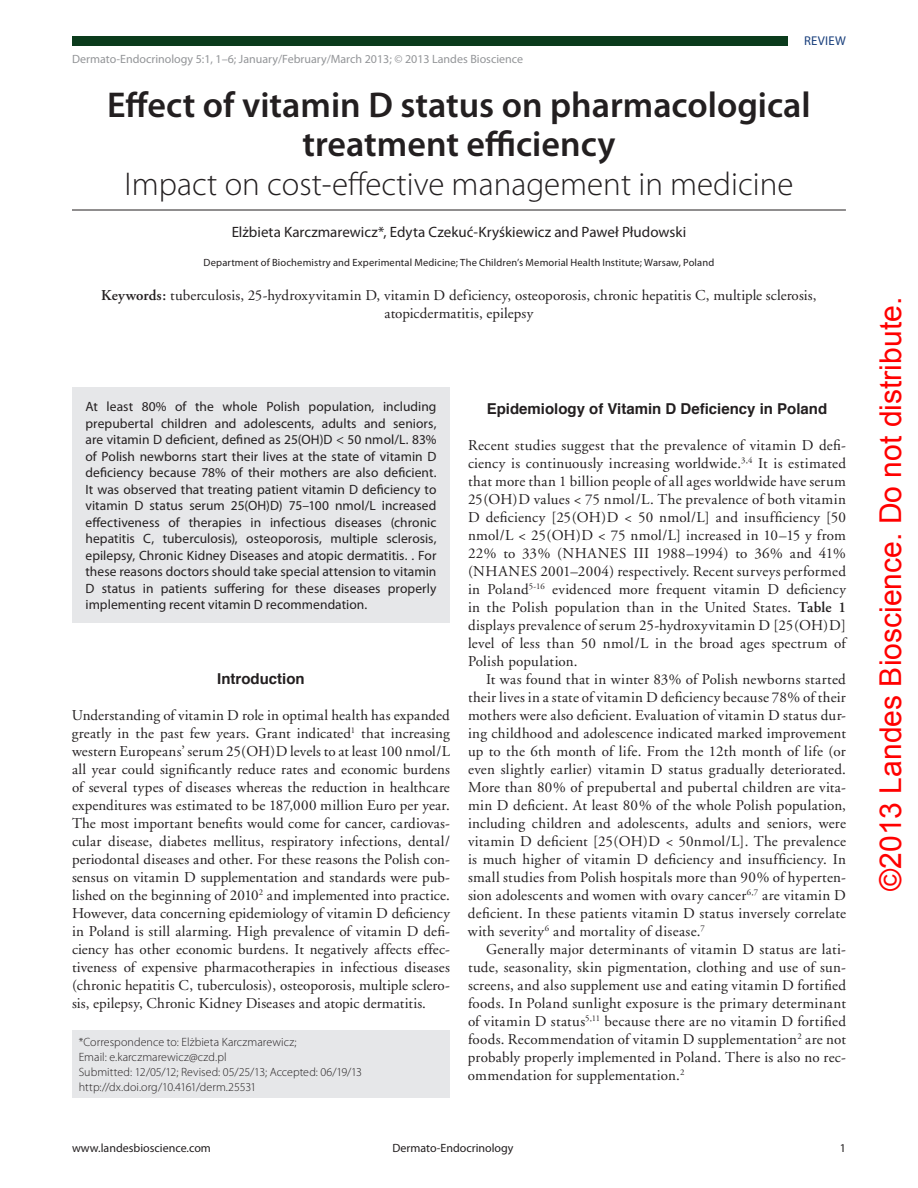
<style>
.page{position:relative;width:918px;height:1188px;background:#fff}
.page>*{position:absolute;margin:0;border:0;box-sizing:border-box;transform-origin:0 0}
.t1{font:600 36px/39px "Myriad Pro";color:#231f20;text-align:center}
.t2{font:300 33px "Myriad Pro";color:#231f20}
.t3{font:30.15px "Arial";color:#f00}
.t4{font:15px/18px "Adobe Garamond";letter-spacing:.01em;color:#231f20;text-align:justify}
.t5{font:15px "Myriad Pro";color:#231f20}
.t6{font:700 15px "Helvetica";color:#231f20}
.t7{font:13.5px/16.5px "Myriad Pro";letter-spacing:.005em;color:#231f20;text-align:justify}
.t8{font:12.75px "Myriad Pro";color:#193f7c}
.t9{font:300 12px/15px "Myriad Pro";letter-spacing:.005em;color:#231f20}
.t10{font:12px "Myriad Pro";color:#939598}
.t11{font:12px "Myriad Pro";color:#231f20}
.t12{font:10.5px "Myriad Pro";letter-spacing:.015em;color:#231f20}
.s1{font-weight:600}
</style>
<div class="page">
<div style="left:72px;top:36px;width:715px;height:10px;background:#0b3b1c"></div>
<div style="left:72px;top:1030px;width:378px;height:68px;background:#e6e7e9"></div>
<div style="left:72px;top:388px;width:378px;height:235px;background:#e6e7e9"></div>
<hr style="left:72px;top:210px;width:774px;height:1px;background:#231f20">
<p class="t10" style="left:72px;top:52px;width:453px">Dermato-Endocrinology 5:1, 1–6; January/February/March 2013; © 2013 Landes Bioscience</p>
<p class="t8" style="left:804px;top:32px;width:43px">REVI EW</p>
<h1 class="t1" style="left:107px;top:85px;width:705px">Effect of vitamin D status on pharmacological treatment efficiency</h1>
<h2 class="t2" style="left:124px;top:164px;width:670px">Impact on cost-effective management in medicine</h2>
<p class="t5" style="left:232px;top:223px;width:456px">Elżbieta Karczmarewicz*, Edyta Czekuć-Kryśkiewicz and Paweł Płudowski</p>
<p class="t12" style="left:204px;top:256px;width:512px">Department of Biochemistry and Experimental Medicine; The Children’s Memorial Health Institute; Warsaw, Poland</p>
<p class="t4" style="left:101px;top:286px;width:717px;text-align:center"><span class="s1">Keywords:</span> tuberculosis, 25-hydroxyvitamin D, vitamin D deficiency, osteoporosis, chronic hepatitis C, multiple sclerosis, atopicdermatitis, epilepsy</p>
<p class="t7" style="left:86px;top:398px;width:352px">At least 80% of the whole Polish population, including prepubertal children and adolescents, adults and seniors, are vitamin D deficient, defined as 25(OH)D &lt; 50 nmol/L. 83% of Polish newborns start their lives at the state of vitamin D deficiency because 78% of their mothers are also deficient.<br>It was observed that treating patient vitamin D deficiency to vitamin D status serum 25(OH)D) 75–100 nmol/L increased effectiveness of therapies in infectious diseases (chronic hepatitis C, tuberculosis), osteoporosis, multiple sclerosis, epilepsy, Chronic Kidney Diseases and atopic dermatitis. . For these reasons doctors should take special attension to vitamin D status in patients suffering for these diseases properly implementing recent vitamin D recommendation.</p>
<p class="t6" style="left:217px;top:667px;width:89px">Introduction</p>
<p class="t4" style="left:72px;top:707px;width:380px">Understanding of vitamin D role in optimal health has expanded greatly in the past few years. Grant indicated<sup>1</sup> that increasing western Europeans’ serum 25(OH)D levels to at least 100 nmol/L all year could significantly reduce rates and economic burdens of several types of diseases whereas the reduction in healthcare expenditures was estimated to be 187,000 million Euro per year.<br>The most important benefits would come for cancer, cardiovas&shy;cular disease, diabetes mellitus, respiratory infections, dental/ periodontal diseases and other. For these reasons the Polish con&shy;sensus on vitamin D supplementation and standards were pub&shy;lished on the beginning of 2010<sup>2</sup> and implemented into practice.<br>However, data concerning epidemiology of vitamin D deficiency in Poland is still alarming. High prevalence of vitamin D defi&shy;ciency has other economic burdens. It negatively affects effec&shy;tiveness of expensive pharmacotherapies in infectious diseases (chronic hepatitis C, tuberculosis), osteoporosis, multiple sclero&shy;sis, epilepsy, Chronic Kidney Diseases and atopic dermatitis.</p>
<p class="t9" style="left:79px;top:1035px;width:285px">*Correspondence to: Elżbieta Karczmarewicz;<br>Email: e.karczmarewicz@czd.pl<br>Submitted: 12/05/12; Revised: 05/25/13; Accepted: 06/19/13 http://dx.doi.org/10.4161/derm.25531</p>
<p class="t6" style="left:487px;top:397px;width:342px">Epidemiology of Vitamin D Deficiency in Poland</p>
<p class="t4" style="left:468px;top:437px;width:380px">Recent studies suggest that the prevalence of vitamin D defi&shy;ciency is continuously increasing worldwide.<sup>3,4</sup> It is estimated that more than 1 billion people of all ages worldwide have serum 25(OH)D values &lt; 75 nmol/L. The prevalence of both vitamin D deficiency [25(OH)D &lt; 50 nmol/L] and insufficiency [50 nmol/L &lt; 25(OH)D &lt; 75 nmol/L] increased in 10–15 y from 22% to 33% (NHANES III 1988–1994) to 36% and 41% (NHANES 2001–2004) respectively. Recent surveys performed in Poland<sup>5-16</sup> evidenced more frequent vitamin D deficiency in the Polish population than in the United States. <span class="s1">Table 1 </span>displays prevalence of serum 25-hydroxyvitamin D [25(OH)D] level of less than 50 nmol/L in the broad ages spectrum of Polish population.</p>
<p class="t4" style="left:468px;top:671px;width:380px;text-indent:18px">It was found that in winter 83% of Polish newborns started their lives in a state of vitamin D deficiency because 78% of their mothers were also deficient. Evaluation of vitamin D status dur&shy;ing childhood and adolescence indicated marked improvement up to the 6th month of life. From the 12th month of life (or even slightly earlier) vitamin D status gradually deteriorated.<br>More than 80% of prepubertal and pubertal children are vita&shy;min D deficient. At least 80% of the whole Polish population, including children and adolescents, adults and seniors, were vitamin D deficient [25(OH)D &lt; 50nmol/L]. The prevalence is much higher of vitamin D deficiency and insufficiency. In small studies from Polish hospitals more than 90% of hyperten&shy;sion adolescents and women with ovary cancer<sup>6,7</sup> are vitamin D deficient. In these patients vitamin D status inversely correlate with severity<sup>6</sup> and mortality of disease.<sup>7</sup></p>
<p class="t4" style="left:468px;top:941px;width:380px;text-indent:18px">Generally major determinants of vitamin D status are lati&shy;tude, seasonality, skin pigmentation, clothing and use of sun&shy;screens, and also supplement use and eating vitamin D fortified foods. In Poland sunlight exposure is the primary determinant of vitamin D status<sup>5,11</sup> because there are no vitamin D fortified foods. Recommendation of vitamin D supplementation<sup>2</sup> are not probably properly implemented in Poland. There is also no rec&shy;ommendation for supplementation.<sup>2</sup></p>
<p class="t11" style="left:72px;top:1141px;width:140px">www.landesbioscience.com</p>
<p class="t11" style="left:392px;top:1141px;width:123px">Dermato-Endocrinology</p>
<p class="t11" style="left:840px;top:1141px;width:8px">1</p>
<h3 class="t3" style="left:871px;top:891px;width:595px;rotate:-90deg">©2013 Landes Bioscience. Do not distribute.</h3>
</div>
